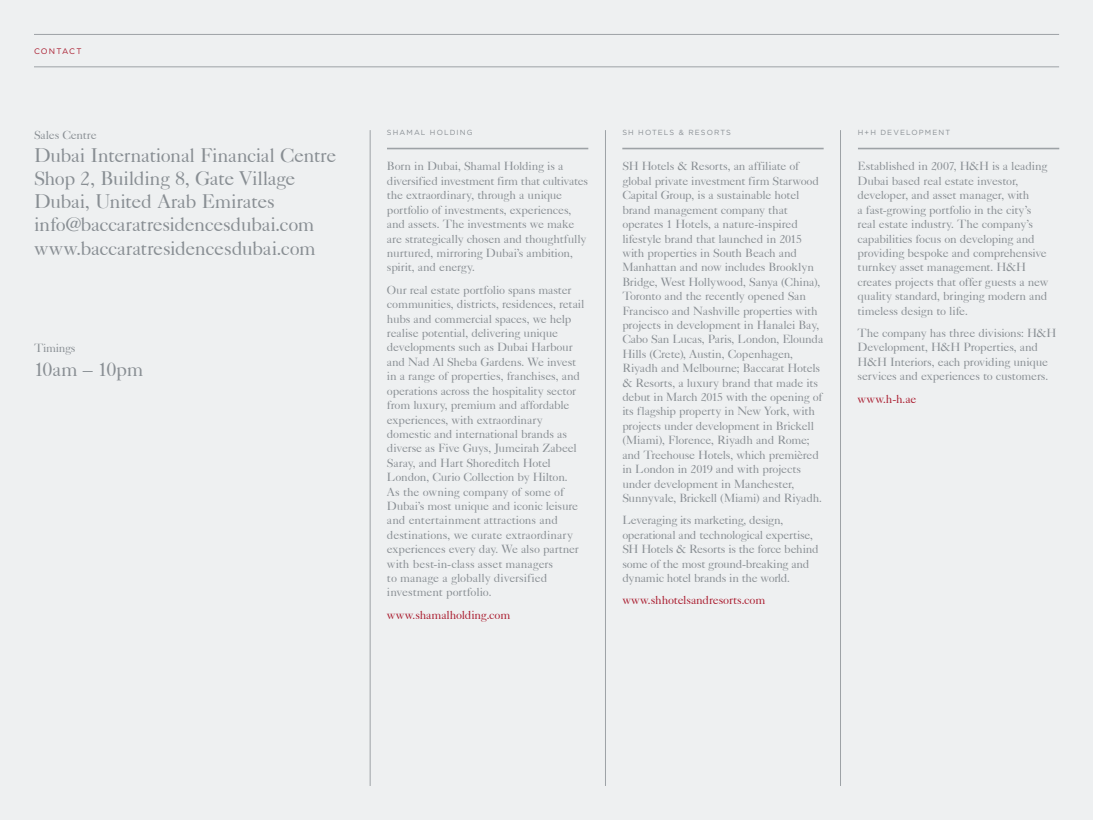
<style>
.page{position:relative;width:1093px;height:820px;background:#fff}
.page>*{position:absolute;margin:0;border:0;box-sizing:border-box;transform-origin:0 0}
.t1{font:20px/23.2px "Caslon 540";letter-spacing:-.02em;color:#888e93}
.t2{font:12px/14.4px "Caslon 540";letter-spacing:-.02em;color:#888e93}
.t3{font:12px "Caslon 540";letter-spacing:-.015em;color:#a91a2d}
.t4{font:8px "Gotham";letter-spacing:.135em;color:#a91a2d}
.t5{font:7.4px "Gotham";letter-spacing:.145em;color:#888e93}
</style>
<div class="page">
<div style="left:0;top:0;width:1093px;height:819px;background:#eef0f1"></div>
<hr style="left:387px;top:148px;width:201px;height:1px;background:#9da2a6">
<hr style="left:622px;top:148px;width:202px;height:1px;background:#9da2a6">
<hr style="left:858px;top:148px;width:201px;height:1px;background:#9da2a6">
<hr style="left:34px;top:34px;width:1025px;height:1px;background:#9da2a6">
<hr style="left:34px;top:66px;width:1025px;height:1px;background:#9da2a6">
<hr style="left:370px;top:130px;width:1px;height:655px;background:#9da2a6">
<hr style="left:605px;top:130px;width:1px;height:655px;background:#9da2a6">
<hr style="left:840px;top:130px;width:1px;height:655px;background:#9da2a6">
<p class="t4" style="left:34px;top:46px;width:49px">CONTACT</p>
<p class="t2" style="left:34px;top:127px;width:64px">Sales Centre</p>
<h1 class="t1" style="left:34px;top:143px;width:304px">Dubai International Financial Centre Shop 2, Building 8, Gate Village Dubai, United Arab Emirates info@baccaratresidencesdubai.com www.baccaratresidencesdubai.com</h1>
<p class="t2" style="left:34px;top:340px;width:43px">Timings</p>
<h1 class="t1" style="left:34px;top:356px;width:111px">10am – 10pm</h1>
<p class="t5" style="left:387px;top:128px;width:87px">SHAMAL HOLDING</p>
<p class="t5" style="left:622px;top:128px;width:110px">SH HOTELS &amp; RESORTS</p>
<p class="t5" style="left:858px;top:128px;width:94px">H+H DEVELOPMENT</p>
<p class="t2" style="left:622px;top:159px;width:203px">SH Hotels &amp; Resorts, an affiliate of global private investment firm Starwood Capital Group, is a sustainable hotel brand management company that operates 1 Hotels, a nature-inspired lifestyle brand that launched in 2015 with properties in South Beach and Manhattan and now includes Brooklyn Bridge, West Hollywood, Sanya (China), Toronto and the recently opened San Francisco and Nashville properties with projects in development in Hanalei Bay, Cabo San Lucas, Paris, London, Elounda Hills (Crete), Austin, Copenhagen, Riyadh and Melbourne; Baccarat Hotels &amp; Resorts, a luxury brand that made its debut in March 2015 with the opening of its flagship property in New York, with projects under development in Brickell (Miami), Florence, Riyadh and Rome; and Treehouse Hotels, which premièred in London in 2019 and with projects under development in Manchester, Sunnyvale, Brickell (Miami) and Riyadh.</p>
<p class="t2" style="left:622px;top:512px;width:198px">Leveraging its marketing, design, operational and technological expertise, SH Hotels &amp; Resorts is the force behind some of the most ground-breaking and dynamic hotel brands in the world.</p>
<p class="t3" style="left:622px;top:592px;width:145px">www.shhotelsandresorts.com</p>
<p class="t2" style="left:858px;top:159px;width:192px">Established in 2007, H&amp;H is a leading Dubai based real estate investor, developer, and asset manager, with<br>a fast-growing portfolio in the city’s real estate industry. The company’s capabilities focus on developing and providing bespoke and comprehensive turnkey asset management. H&amp;H creates projects that offer guests a new quality standard, bringing modern and timeless design to life.</p>
<p class="t2" style="left:858px;top:325px;width:200px">The company has three divisions: H&amp;H Development, H&amp;H Properties, and H&amp;H Interiors, each providing unique services and experiences to customers.</p>
<p class="t3" style="left:858px;top:391px;width:60px">www.h-h.ae</p>
<p class="t2" style="left:387px;top:159px;width:203px">Born in Dubai, Shamal Holding is a diversified investment firm that cultivates the extraordinary, through a unique portfolio of investments, experiences, and assets. The investments we make are strategically chosen and thoughtfully nurtured, mirroring Dubai’s ambition, spirit, and energy.</p>
<p class="t2" style="left:387px;top:282px;width:199px">Our real estate portfolio spans master communities, districts, residences, retail hubs and commercial spaces, we help realise potential, delivering unique developments such as Dubai Harbour and Nad Al Sheba Gardens. We invest in a range of properties, franchises, and operations across the hospitality sector from luxury, premium and affordable experiences, with extraordinary domestic and international brands as diverse as Five Guys, Jumeirah Zabeel Saray, and Hart Shoreditch Hotel London, Curio Collection by Hilton.<br>As the owning company of some of Dubai’s most unique and iconic leisure and entertainment attractions and destinations, we curate extraordinary experiences every day. We also partner with best-in-class asset managers<br>to manage a globally diversified investment portfolio.</p>
<p class="t3" style="left:387px;top:607px;width:125px">www.shamalholding.com</p>
</div>
